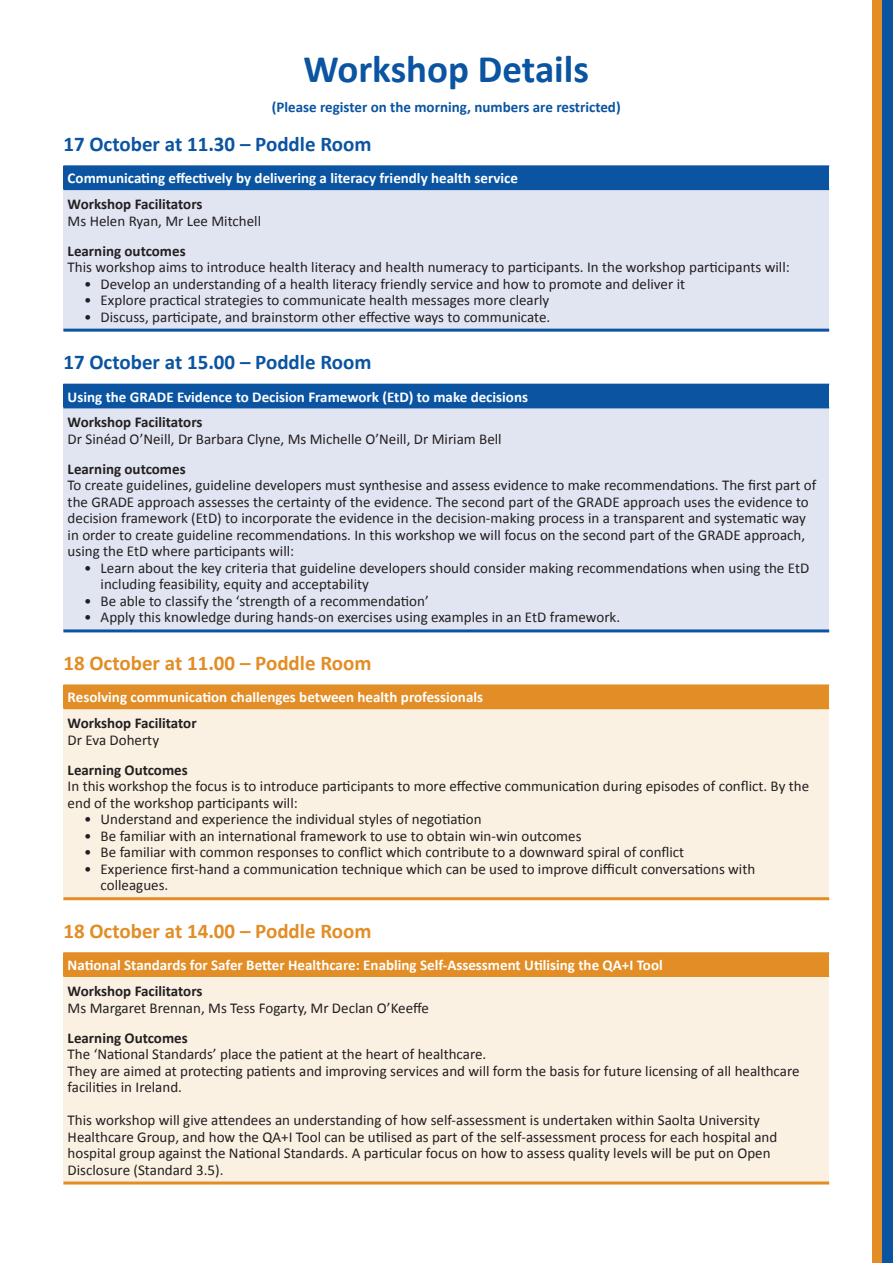
<style>
.page{position:relative;width:893px;height:1263px;background:#fff}
.page>*{position:absolute;margin:0;border:0;box-sizing:border-box;transform-origin:0 0}
.Main_Heading{font:700 39px "Calibri";color:#0a54a1}
.Name{font:700 21px "Calibri";color:#0a54a1}
.Name-2{font:700 21px "Calibri";color:#e28d25}
.Body_text{font:15px/16.5px "Calibri";color:#231f20}
.Body_text-2{font:700 15px "Calibri";color:#fff}
.Body_text-3{font:700 15px "Calibri";color:#231f20}
.Main_Heading-2{font:700 15px "Calibri";color:#0a54a1}
</style>
<div class="page">
<div style="left:872px;top:0;width:10px;height:1263px;background:#e28d25"></div>
<div style="left:882px;top:0;width:11px;height:1263px;background:#0a54a1"></div>
<div style="left:63px;top:166px;width:766px;height:23px;background:#0a54a1"></div>
<div style="left:63px;top:189px;width:766px;height:141px;background:#e1e5f2"></div>
<hr style="left:63px;top:329px;width:766px;height:3px;background:#0a54a1">
<hr style="left:63px;top:165px;width:766px;height:2px;background:#0a54a1">
<hr style="left:63px;top:189px;width:766px;height:1px;background:#0a54a1">
<div style="left:63px;top:384px;width:766px;height:24px;background:#0a54a1"></div>
<div style="left:63px;top:408px;width:766px;height:223px;background:#e1e5f2"></div>
<hr style="left:63px;top:629px;width:766px;height:3px;background:#0a54a1">
<div style="left:63px;top:685px;width:766px;height:23px;background:#e28d25"></div>
<div style="left:63px;top:708px;width:766px;height:191px;background:#fbf1e3"></div>
<hr style="left:63px;top:684px;width:766px;height:2px;background:#e28d25">
<hr style="left:63px;top:708px;width:766px;height:1px;background:#e28d25">
<hr style="left:63px;top:897px;width:766px;height:3px;background:#e28d25">
<div style="left:63px;top:953px;width:766px;height:23px;background:#e28d25"></div>
<div style="left:63px;top:976px;width:766px;height:207px;background:#fbf1e3"></div>
<hr style="left:63px;top:952px;width:766px;height:2px;background:#e28d25">
<hr style="left:63px;top:975px;width:766px;height:2px;background:#e28d25">
<hr style="left:63px;top:1181px;width:766px;height:3px;background:#e28d25">
<p class="Main_Heading" style="left:304px;top:44px;width:287px">Workshop Details</p>
<p class="Main_Heading-2" style="left:272px;top:97px;width:350px">(Please register on the morning, numbers are restricted)</p>
<p class="Name" style="left:63px;top:130px;width:310px">17 October at 11.30 – Poddle Room</p>
<p class="Body_text-2" style="left:68px;top:169px;width:452px">Communicating effectively by delivering a literacy friendly health service</p>
<p class="Body_text-3" style="left:68px;top:195px;width:136px">Workshop Facilitators</p>
<p class="Body_text" style="left:68px;top:212px;width:195px">Ms Helen Ryan, Mr Lee Mitchell</p>
<p class="Body_text-3" style="left:68px;top:241px;width:120px">Learning outcomes</p>
<p class="Body_text" style="left:68px;top:259px;width:724px">This workshop aims to introduce health literacy and health numeracy to participants. In the workshop participants will:</p>
<p class="Body_text" style="left:84px;top:275px;width:602px">• Develop an understanding of a health literacy friendly service and how to promote and deliver it</p>
<p class="Body_text" style="left:84px;top:292px;width:467px">• Explore practical strategies to communicate health messages more clearly</p>
<p class="Body_text" style="left:84px;top:308px;width:468px">• Discuss, participate, and brainstorm other effective ways to communicate.</p>
<p class="Name" style="left:63px;top:349px;width:310px">17 October at 15.00 – Poddle Room</p>
<p class="Body_text-2" style="left:68px;top:387px;width:462px">Using the GRADE Evidence to Decision Framework (EtD) to make decisions</p>
<p class="Body_text-3" style="left:68px;top:413px;width:136px">Workshop Facilitators</p>
<p class="Body_text" style="left:68px;top:431px;width:436px">Dr Sinéad O’Neill, Dr Barbara Clyne, Ms Michelle O’Neill, Dr Miriam Bell</p>
<p class="Body_text-3" style="left:68px;top:459px;width:120px">Learning outcomes</p>
<p class="Body_text" style="left:68px;top:477px;width:750px">To create guidelines, guideline developers must synthesise and assess evidence to make recommendations. The first part of the GRADE approach assesses the certainty of the evidence. The second part of the GRADE approach uses the evidence to decision framework (EtD) to incorporate the evidence in the decision-making process in a transparent and systematic way in order to create guideline recommendations. In this workshop we will focus on the second part of the GRADE approach, using the EtD where participants will:</p>
<p class="Body_text" style="left:101px;top:560px;width:710px;text-indent:-16px">• Learn about the key criteria that guideline developers should consider making recommendations when using the EtD including feasibility, equity and acceptability</p>
<p class="Body_text" style="left:84px;top:593px;width:346px">• Be able to classify the ‘strength of a recommendation’</p>
<p class="Body_text" style="left:84px;top:609px;width:537px">• Apply this knowledge during hands-on exercises using examples in an EtD framework.</p>
<p class="Name-2" style="left:63px;top:649px;width:310px">18 October at 11.00 – Poddle Room</p>
<p class="Body_text-2" style="left:68px;top:688px;width:417px">Resolving communication challenges between health professionals</p>
<p class="Body_text-3" style="left:68px;top:714px;width:130px">Workshop Facilitator</p>
<p class="Body_text" style="left:68px;top:731px;width:93px">Dr Eva Doherty</p>
<p class="Body_text-3" style="left:68px;top:760px;width:122px">Learning Outcomes</p>
<p class="Body_text" style="left:68px;top:778px;width:743px">In this workshop the focus is to introduce participants to more effective communication during episodes of conflict. By the end of the workshop participants will:</p>
<p class="Body_text" style="left:84px;top:811px;width:399px">• Understand and experience the individual styles of negotiation</p>
<p class="Body_text" style="left:84px;top:827px;width:499px">• Be familiar with an international framework to use to obtain win-win outcomes</p>
<p class="Body_text" style="left:84px;top:844px;width:602px">• Be familiar with common responses to conflict which contribute to a downward spiral of conflict</p>
<p class="Body_text" style="left:101px;top:860px;width:656px;text-indent:-16px">• Experience first-hand a communication technique which can be used to improve difficult conversations with colleagues.</p>
<p class="Name-2" style="left:63px;top:917px;width:310px">18 October at 14.00 – Poddle Room</p>
<p class="Body_text-2" style="left:68px;top:956px;width:597px">National Standards for Safer Better Healthcare: Enabling Self-Assessment Utilising the QA+I Tool</p>
<p class="Body_text-3" style="left:68px;top:981px;width:136px">Workshop Facilitators</p>
<p class="Body_text" style="left:68px;top:999px;width:363px">Ms Margaret Brennan, Ms Tess Fogarty, Mr Declan O’Keeffe</p>
<p class="Body_text-3" style="left:68px;top:1028px;width:122px">Learning Outcomes</p>
<p class="Body_text" style="left:68px;top:1046px;width:420px">The ‘National Standards’ place the patient at the heart of healthcare.</p>
<p class="Body_text" style="left:68px;top:1062px;width:733px">They are aimed at protecting patients and improving services and will form the basis for future licensing of all healthcare facilities in Ireland.</p>
<p class="Body_text" style="left:68px;top:1112px;width:711px">This workshop will give attendees an understanding of how self-assessment is undertaken within Saolta University Healthcare Group, and how the QA+I Tool can be utilised as part of the self-assessment process for each hospital and hospital group against the National Standards. A particular focus on how to assess quality levels will be put on Open Disclosure (Standard 3.5).</p>
</div>
